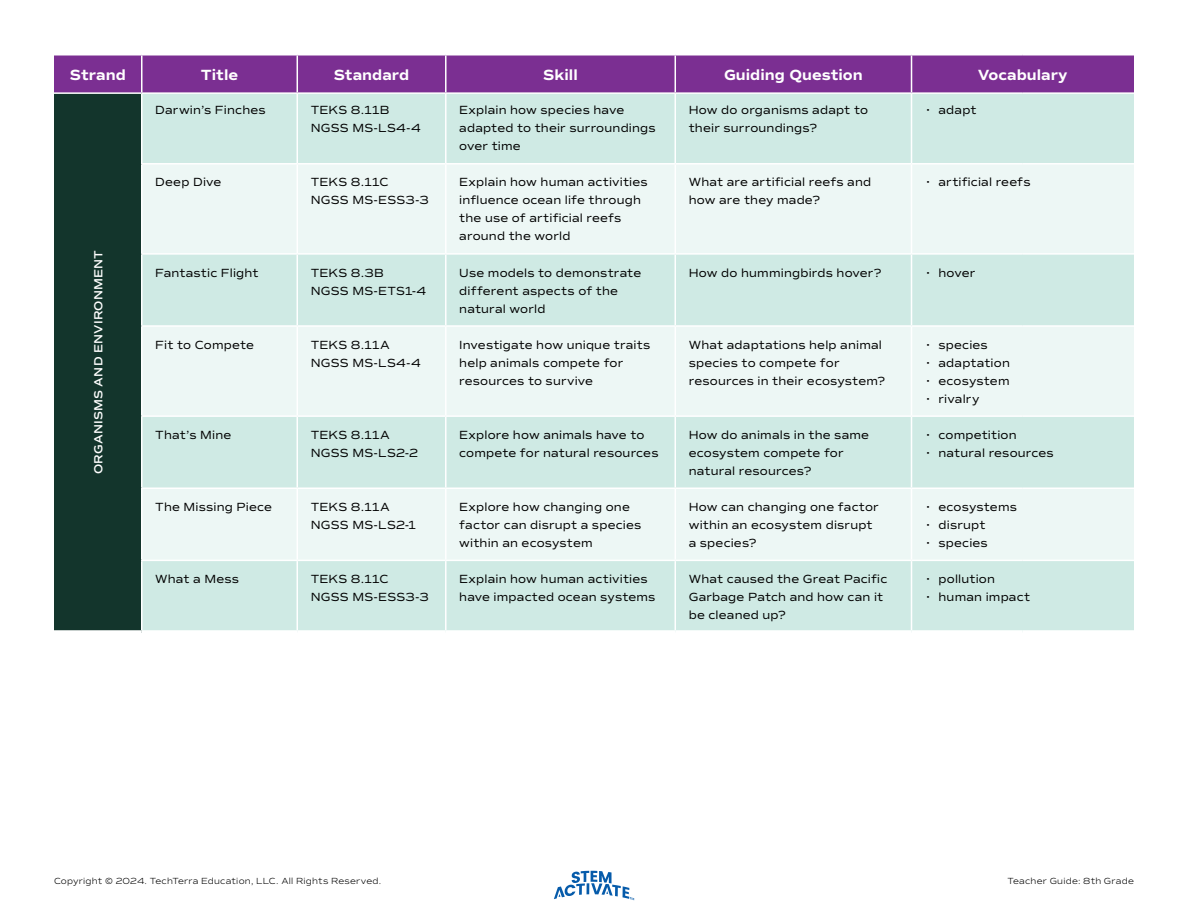
<style>
.page{position:relative;width:1188px;height:918px;background:#fff}
.page>*{position:absolute;margin:0;border:0;box-sizing:border-box;transform-origin:0 0}
.t1{font:700 15px "Commuters Sans";color:#fff}
.t2{font:12px/18px "Commuters Sans";letter-spacing:.015em;color:#000}
.t3{font:600 12px "Commuters Sans";letter-spacing:.02em;color:#fff}
.t4{font:300 9px "Commuters Sans";letter-spacing:.025em;color:#000}
</style>
<div class="page">
<div style="left:54px;top:56px;width:1080px;height:36px;background:#7b2f92"></div>
<div style="left:54px;top:93px;width:88px;height:539px;background:#13352c"></div>
<div style="left:142px;top:94px;width:992px;height:536px;background:#cfeae4"></div>
<svg style="left:142px;top:165px;width:992px;height:395px;background:#e2f2ee"></svg>
<hr style="left:911px;top:94px;width:1px;height:69px;background:#fff">
<hr style="left:911px;top:417px;width:1px;height:70px;background:#fff">
<hr style="left:911px;top:165px;width:1px;height:88px;background:#fff">
<hr style="left:912px;top:253px;width:111px;height:2px;background:#fff">
<hr style="left:1023px;top:253px;width:111px;height:2px;background:#fff">
<hr style="left:912px;top:325px;width:111px;height:2px;background:#fff">
<hr style="left:911px;top:327px;width:1px;height:88px;background:#fff">
<hr style="left:1023px;top:325px;width:111px;height:2px;background:#fff">
<hr style="left:912px;top:415px;width:111px;height:2px;background:#fff">
<hr style="left:1023px;top:415px;width:111px;height:2px;background:#fff">
<hr style="left:911px;top:561px;width:1px;height:69px;background:#fff">
<hr style="left:912px;top:163px;width:111px;height:2px;background:#fff">
<hr style="left:1023px;top:163px;width:111px;height:2px;background:#fff">
<hr style="left:911px;top:255px;width:1px;height:70px;background:#fff">
<hr style="left:141px;top:55px;width:1px;height:37px;background:#fff">
<hr style="left:297px;top:55px;width:1px;height:37px;background:#fff">
<hr style="left:445px;top:55px;width:2px;height:37px;background:#fff">
<hr style="left:445px;top:94px;width:2px;height:69px;background:#fff">
<hr style="left:445px;top:165px;width:2px;height:88px;background:#fff">
<hr style="left:445px;top:255px;width:2px;height:70px;background:#fff">
<hr style="left:445px;top:327px;width:2px;height:88px;background:#fff">
<hr style="left:445px;top:417px;width:2px;height:70px;background:#fff">
<hr style="left:445px;top:489px;width:2px;height:71px;background:#fff">
<hr style="left:912px;top:487px;width:111px;height:2px;background:#fff">
<hr style="left:911px;top:489px;width:1px;height:71px;background:#fff">
<hr style="left:1023px;top:487px;width:111px;height:2px;background:#fff">
<hr style="left:445px;top:561px;width:2px;height:69px;background:#fff">
<hr style="left:912px;top:560px;width:111px;height:1px;background:#fff">
<hr style="left:1023px;top:560px;width:111px;height:1px;background:#fff">
<hr style="left:675px;top:55px;width:1px;height:37px;background:#fff">
<hr style="left:675px;top:94px;width:1px;height:69px;background:#fff">
<hr style="left:675px;top:165px;width:1px;height:88px;background:#fff">
<hr style="left:675px;top:255px;width:1px;height:70px;background:#fff">
<hr style="left:675px;top:327px;width:1px;height:88px;background:#fff">
<hr style="left:675px;top:417px;width:1px;height:70px;background:#fff">
<hr style="left:675px;top:489px;width:1px;height:71px;background:#fff">
<hr style="left:675px;top:561px;width:1px;height:69px;background:#fff">
<hr style="left:911px;top:55px;width:1px;height:37px;background:#fff">
<div style="left:54px;top:630px;width:88px;height:5px;background:#fff"></div>
<hr style="left:54px;top:92px;width:88px;height:2px;background:#fff">
<hr style="left:141px;top:94px;width:1px;height:69px;background:#fff">
<hr style="left:297px;top:94px;width:1px;height:69px;background:#fff">
<hr style="left:141px;top:163px;width:156px;height:2px;background:#fff">
<hr style="left:141px;top:165px;width:1px;height:88px;background:#fff">
<hr style="left:297px;top:163px;width:149px;height:2px;background:#fff">
<hr style="left:297px;top:165px;width:1px;height:88px;background:#fff">
<hr style="left:141px;top:253px;width:156px;height:2px;background:#fff">
<hr style="left:141px;top:255px;width:1px;height:70px;background:#fff">
<hr style="left:297px;top:253px;width:149px;height:2px;background:#fff">
<hr style="left:297px;top:255px;width:1px;height:70px;background:#fff">
<hr style="left:141px;top:325px;width:156px;height:2px;background:#fff">
<hr style="left:141px;top:327px;width:1px;height:88px;background:#fff">
<hr style="left:297px;top:325px;width:149px;height:2px;background:#fff">
<hr style="left:297px;top:327px;width:1px;height:88px;background:#fff">
<hr style="left:141px;top:415px;width:156px;height:2px;background:#fff">
<hr style="left:141px;top:417px;width:1px;height:70px;background:#fff">
<hr style="left:297px;top:415px;width:149px;height:2px;background:#fff">
<hr style="left:297px;top:417px;width:1px;height:70px;background:#fff">
<hr style="left:141px;top:487px;width:156px;height:2px;background:#fff">
<hr style="left:141px;top:489px;width:1px;height:71px;background:#fff">
<hr style="left:297px;top:487px;width:149px;height:2px;background:#fff">
<hr style="left:297px;top:489px;width:1px;height:71px;background:#fff">
<hr style="left:141px;top:560px;width:156px;height:1px;background:#fff">
<hr style="left:141px;top:561px;width:1px;height:69px;background:#fff">
<hr style="left:297px;top:560px;width:149px;height:1px;background:#fff">
<hr style="left:297px;top:561px;width:1px;height:69px;background:#fff">
<hr style="left:446px;top:163px;width:229px;height:2px;background:#fff">
<hr style="left:675px;top:163px;width:237px;height:2px;background:#fff">
<hr style="left:446px;top:253px;width:229px;height:2px;background:#fff">
<hr style="left:675px;top:253px;width:237px;height:2px;background:#fff">
<hr style="left:446px;top:325px;width:229px;height:2px;background:#fff">
<hr style="left:675px;top:325px;width:237px;height:2px;background:#fff">
<hr style="left:446px;top:415px;width:229px;height:2px;background:#fff">
<hr style="left:675px;top:415px;width:237px;height:2px;background:#fff">
<hr style="left:446px;top:487px;width:229px;height:2px;background:#fff">
<hr style="left:675px;top:487px;width:237px;height:2px;background:#fff">
<hr style="left:446px;top:560px;width:229px;height:1px;background:#fff">
<hr style="left:675px;top:560px;width:237px;height:1px;background:#fff">
<svg style="left:554px;top:871px;width:80px;height:29px"></svg>
<p class="t1" style="left:70px;top:65px;width:57px">Strand</p>
<p class="t1" style="left:201px;top:65px;width:39px">Title</p>
<p class="t1" style="left:334px;top:65px;width:77px">Standard</p>
<p class="t1" style="left:543px;top:65px;width:36px">Skill</p>
<p class="t1" style="left:724px;top:65px;width:140px">Guiding Question</p>
<p class="t1" style="left:978px;top:65px;width:91px">Vocabulary</p>
<p class="t3" style="left:91px;top:474px;width:226px;rotate:-90deg">ORGANISMS AND ENVIRONMENT</p>
<p class="t2" style="left:155px;top:101px;width:112px">Darwin’s Finches</p>
<p class="t2" style="left:311px;top:101px;width:112px">TEKS 8.11B<br>NGSS MS-LS4-4</p>
<p class="t2" style="left:459px;top:101px;width:198px">Explain how species have adapted to their surroundings over time</p>
<p class="t2" style="left:689px;top:101px;width:181px">How do organisms adapt to their surroundings?</p>
<p class="t2" style="left:925px;top:101px;width:53px">• adapt</p>
<p class="t2" style="left:155px;top:173px;width:68px">Deep Dive</p>
<p class="t2" style="left:311px;top:173px;width:119px">TEKS 8.11C<br>NGSS MS-ESS3-3</p>
<p class="t2" style="left:459px;top:173px;width:190px">Explain how human activities influence ocean life through the use of artificial reefs around the world</p>
<p class="t2" style="left:689px;top:173px;width:184px">What are artificial reefs and how are they made?</p>
<p class="t2" style="left:925px;top:173px;width:107px">• artificial reefs</p>
<p class="t2" style="left:155px;top:263px;width:105px">Fantastic Flight</p>
<p class="t2" style="left:311px;top:263px;width:117px">TEKS 8.3B<br>NGSS MS-ETS1-4</p>
<p class="t2" style="left:459px;top:263px;width:183px">Use models to demonstrate different aspects of the natural world</p>
<p class="t2" style="left:689px;top:263px;width:194px">How do hummingbirds hover?</p>
<p class="t2" style="left:925px;top:263px;width:52px">• hover</p>
<p class="t2" style="left:155px;top:336px;width:100px">Fit to Compete</p>
<p class="t2" style="left:311px;top:336px;width:112px">TEKS 8.11A<br>NGSS MS-LS4-4</p>
<p class="t2" style="left:459px;top:336px;width:193px">Investigate how unique traits help animals compete for resources to survive</p>
<p class="t2" style="left:689px;top:336px;width:198px">What adaptations help animal species to compete for resources in their ecosystem?</p>
<p class="t2" style="left:925px;top:336px;width:64px">• species</p>
<p class="t2" style="left:925px;top:354px;width:86px">• adaptation</p>
<p class="t2" style="left:925px;top:372px;width:86px">• ecosystem</p>
<p class="t2" style="left:925px;top:390px;width:56px">• rivalry</p>
<p class="t2" style="left:155px;top:426px;width:78px">That’s Mine</p>
<p class="t2" style="left:311px;top:426px;width:109px">TEKS 8.11A<br>NGSS MS-LS2-2</p>
<p class="t2" style="left:459px;top:426px;width:201px">Explore how animals have to compete for natural resources</p>
<p class="t2" style="left:689px;top:426px;width:182px">How do animals in the same ecosystem compete for natural resources?</p>
<p class="t2" style="left:925px;top:426px;width:93px">• competition</p>
<p class="t2" style="left:925px;top:444px;width:130px">• natural resources</p>
<p class="t2" style="left:155px;top:498px;width:118px">The Missing Piece</p>
<p class="t2" style="left:311px;top:498px;width:107px">TEKS 8.11A<br>NGSS MS-LS2-1</p>
<p class="t2" style="left:459px;top:498px;width:183px">Explore how changing one factor can disrupt a species within an ecosystem</p>
<p class="t2" style="left:689px;top:498px;width:192px">How can changing one factor within an ecosystem disrupt a species?</p>
<p class="t2" style="left:925px;top:498px;width:93px">• ecosystems</p>
<p class="t2" style="left:925px;top:516px;width:62px">• disrupt</p>
<p class="t2" style="left:925px;top:534px;width:64px">• species</p>
<p class="t2" style="left:155px;top:570px;width:85px">What a Mess</p>
<p class="t2" style="left:311px;top:570px;width:119px">TEKS 8.11C<br>NGSS MS-ESS3-3</p>
<p class="t2" style="left:459px;top:570px;width:198px">Explain how human activities have impacted ocean systems</p>
<p class="t2" style="left:689px;top:570px;width:200px">What caused the Great Pacific<br>Garbage Patch and how can it be cleaned up?</p>
<p class="t2" style="left:925px;top:570px;width:71px">• pollution</p>
<p class="t2" style="left:925px;top:588px;width:107px">• human impact</p>
<p class="t4" style="left:54px;top:876px;width:329px">Copyright © 2024. TechTerra Education, LLC. All Rights Reserved.</p>
<p class="t4" style="left:1007px;top:876px;width:128px">Teacher Guide: 8th Grade</p>
</div>
